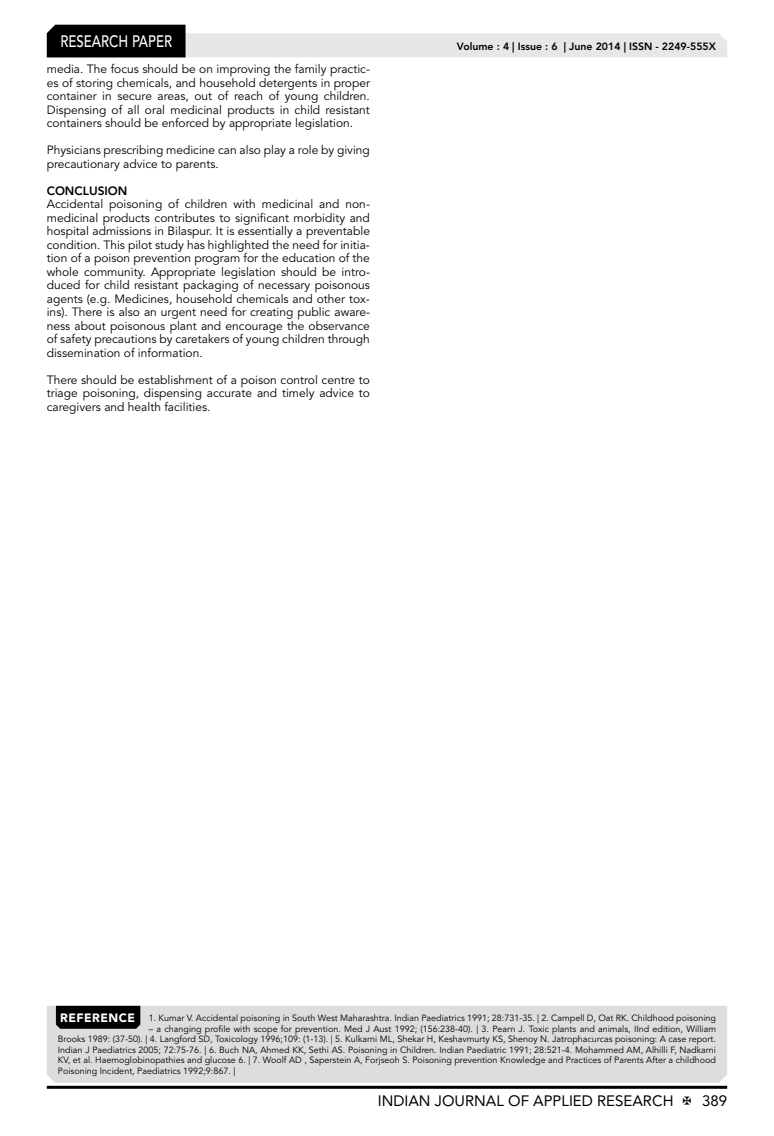
<style>
.page{position:relative;width:774px;height:1136px;background:#fff}
.page>*{position:absolute;margin:0;border:0;box-sizing:border-box;transform-origin:0 0}
.t1{font:500 16.5px "Avenir LT Std";color:#fff;scale:.8 1}
.t2{font:15px "Avenir LT Std";color:#000}
.t3{font:12px/13.5px "Avenir LT Std";color:#000;text-align:justify}
.t4{font:800 12px "Avenir LT Std";color:#000}
.t5{font:800 10.5px "Avenir LT Std";color:#000}
.t6{font:9px/10.5px "Avenir LT Std";color:#000;text-align:justify}
.s1{font-weight:900;font-size:12px;color:#fff}
</style>
<div class="page">
<hr style="left:47px;top:1085px;width:680px;height:3px;background:#000">
<svg style="left:47px;top:25px;width:680px;height:32px"></svg>
<div style="left:47px;top:1005px;width:680px;height:77px;background:#dcddde"></div>
<div style="left:56px;top:1005px;width:84px;height:23px;background:#000"></div>
<h1 class="t1" style="left:60px;top:32px;width:139px">RESEARCH PAPER</h1>
<p class="t3" style="left:47px;top:62px;width:325px">media. The focus should be on improving the family practic&shy;es of storing chemicals, and household detergents in proper container in secure areas, out of reach of young children.<br>Dispensing of all oral medicinal products in child resistant containers should be enforced by appropriate legislation.</p>
<p class="t3" style="left:47px;top:143px;width:325px">Physicians prescribing medicine can also play a role by giving precautionary advice to parents.</p>
<p class="t4" style="left:47px;top:183px;width:82px">CONCLUSION</p>
<p class="t3" style="left:47px;top:197px;width:325px">Accidental poisoning of children with medicinal and non&shy;medicinal products contributes to significant morbidity and hospital admissions in Bilaspur. It is essentially a preventable condition. This pilot study has highlighted the need for initia&shy;tion of a poison prevention program for the education of the whole community. Appropriate legislation should be intro&shy;duced for child resistant packaging of necessary poisonous agents (e.g. Medicines, household chemicals and other tox&shy;ins). There is also an urgent need for creating public aware&shy;ness about poisonous plant and encourage the observance of safety precautions by caretakers of young children through dissemination of information.</p>
<p class="t3" style="left:47px;top:373px;width:325px">There should be establishment of a poison control centre to triage poisoning, dispensing accurate and timely advice to caregivers and health facilities.</p>
<p class="t5" style="left:457px;top:41px;width:261px">Volume : 4 | Issue : 6 | June 2014 | ISSN - 2249-555X</p>
<p class="t6" style="left:60px;top:1012px;width:657px"><span class="s1">REFERENCE</span> 1. Kumar V. Accidental poisoning in South West Maharashtra. Indian Paediatrics 1991; 28:731-35. | 2. Campell D, Oat RK. Childhood poisoning</p>
<p class="t6" style="left:58px;top:1023px;width:660px;text-indent:91px">– a changing profile with scope for prevention. Med J Aust 1992; (156:238-40). | 3. Pearn J. Toxic plants and animals, IInd edition, William Brooks 1989: (37-50). | 4. Langford SD, Toxicology 1996;109: (1-13). | 5. Kulkarni ML, Shekar H, Keshavmurty KS, Shenoy N. Jatrophacurcas poisoning: A case report.<br>Indian J Paediatrics 2005; 72:75-76. | 6. Buch NA, Ahmed KK, Sethi AS. Poisoning in Children. Indian Paediatric 1991; 28:521-4. Mohammed AM, Alhilli F, Nadkarni KV, et al. Haemoglobinopathies and glucose 6. | 7. Woolf AD , Saperstein A, Forjseoh S. Poisoning prevention Knowledge and Practices of Parents After a childhood Poisoning Incident, Paediatrics 1992;9:867. |</p>
<p class="t2" style="left:378px;top:1091px;width:297px">INDIAN JOURNAL OF APPLIED RESEARCH</p>
<p class="t2" style="left:702px;top:1091px;width:27px">389</p>
</div>
